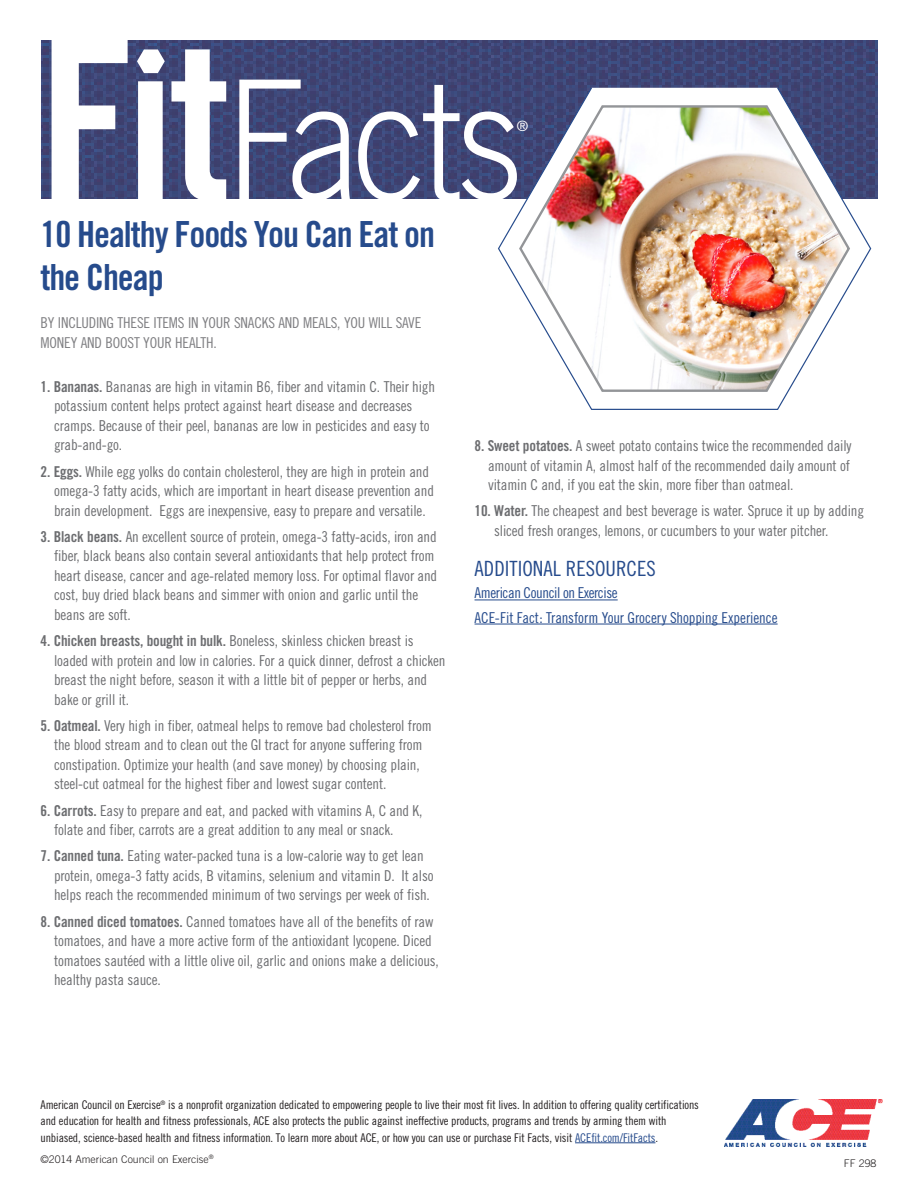
<style>
.page{position:relative;width:918px;height:1188px;background:#fff}
.page>*{position:absolute;margin:0;border:0;box-sizing:border-box;transform-origin:0 0}
.New_head{font:36px/43.2px "Trade Gothic Bold Cond Twenty";letter-spacing:-.03em;color:#264b8c}
.New_subhead{font:21px "Trade Gothic Cond Eighteen";color:#264b8c}
.Number_copy{font:15px/19.5px "Trade Gothic Cond Eighteen";letter-spacing:-.01em;color:#6c6d70}
.Number_copy-2{font:15px/19.5px "Trade Gothic Cond Eighteen";letter-spacing:-.01em;color:#808083}
.New_Resources{font:15px "Trade Gothic Cond Eighteen";letter-spacing:-.01em;color:#264b8c}
.t1{font:14.25px "Trade Gothic Cond Eighteen";color:#fff}
.t2{font:12px/16.5px "Trade Gothic Cond Eighteen";letter-spacing:-.01em;color:#231f20}
.t3{font:300 10.5px "Trade Gothic";color:#231f20}
.s1{font-family:"Trade Gothic Bold Cond Twenty"}
.s2{color:#264b8c}
</style>
<div class="page">
<img style="left:41px;top:41px;width:837px;height:157px">
<hr style="left:575px;top:1143px;width:80px;height:1px;background:#264b8c">
<img style="left:725px;top:1100px;width:157px;height:47px">
<svg style="left:52px;top:40px;width:465px;height:159px"></svg>
<svg style="left:497px;top:86px;width:375px;height:324px"></svg>
<img style="left:518px;top:103px;width:333px;height:290px">
<hr style="left:475px;top:600px;width:143px;height:1px;background:#264b8c">
<hr style="left:475px;top:624px;width:303px;height:1px;background:#264b8c">
<p class="t1" style="left:517px;top:117px;width:13px">®</p>
<p class="New_head" style="left:40px;top:213px;width:396px">10 Healthy Foods You Can Eat on the Cheap</p>
<p class="Number_copy-2" style="left:40px;top:313px;width:382px">BY INCLUDING THESE ITEMS IN YOUR SNACKS AND MEALS, YOU WILL SAVE<br>MONEY AND BOOST YOUR HEALTH.</p>
<p class="Number_copy" style="left:54px;top:377px;width:383px;text-indent:-14px"><span class="s1">1. Bananas.</span> Bananas are high in vitamin B6, fiber and vitamin C. Their high potassium content helps protect against heart disease and decreases cramps. Because of their peel, bananas are low in pesticides and easy to grab-and-go.</p>
<p class="Number_copy" style="left:54px;top:461px;width:382px;text-indent:-14px"><span class="s1">2. Eggs.</span> While egg yolks do contain cholesterol, they are high in protein and omega-3 fatty acids, which are important in heart disease prevention and brain development. Eggs are inexpensive, easy to prepare and versatile.</p>
<p class="Number_copy" style="left:54px;top:527px;width:385px;text-indent:-14px"><span class="s1">3. Black beans.</span> An excellent source of protein, omega-3 fatty-acids, iron and fiber, black beans also contain several antioxidants that help protect from heart disease, cancer and age-related memory loss. For optimal flavor and cost, buy dried black beans and simmer with onion and garlic until the beans are soft.</p>
<p class="Number_copy" style="left:54px;top:631px;width:393px;text-indent:-14px"><span class="s1">4. Chicken breasts, bought in bulk.</span> Boneless, skinless chicken breast is loaded with protein and low in calories. For a quick dinner, defrost a chicken breast the night before, season it with a little bit of pepper or herbs, and bake or grill it.</p>
<p class="Number_copy" style="left:54px;top:716px;width:379px;text-indent:-14px"><span class="s1">5. Oatmeal.</span> Very high in fiber, oatmeal helps to remove bad cholesterol from the blood stream and to clean out the GI tract for anyone suffering from constipation. Optimize your health (and save money) by choosing plain, steel-cut oatmeal for the highest fiber and lowest sugar content.</p>
<p class="Number_copy" style="left:54px;top:800px;width:370px;text-indent:-14px"><span class="s1">6. Carrots.</span> Easy to prepare and eat, and packed with vitamins A, C and K, folate and fiber, carrots are a great addition to any meal or snack.</p>
<p class="Number_copy" style="left:54px;top:846px;width:381px;text-indent:-14px"><span class="s1">7. Canned tuna.</span> Eating water-packed tuna is a low-calorie way to get lean protein, omega-3 fatty acids, B vitamins, selenium and vitamin D. It also helps reach the recommended minimum of two servings per week of fish.</p>
<p class="Number_copy" style="left:54px;top:911px;width:386px;text-indent:-14px"><span class="s1">8. Canned diced tomatoes.</span> Canned tomatoes have all of the benefits of raw tomatoes, and have a more active form of the antioxidant lycopene. Diced tomatoes sautéed with a little olive oil, garlic and onions make a delicious, healthy pasta sauce.</p>
<p class="Number_copy" style="left:488px;top:436px;width:365px;text-align:justify;text-indent:-14px"><span class="s1">8. Sweet potatoes.</span> A sweet potato contains twice the recommended daily amount of vitamin A, almost half of the recommended daily amount of vitamin C and, if you eat the skin, more fiber than oatmeal.</p>
<p class="Number_copy" style="left:494px;top:501px;width:371px;text-indent:-20px"><span class="s1">10. Water.</span> The cheapest and best beverage is water. Spruce it up by adding sliced fresh oranges, lemons, or cucumbers to your water pitcher.</p>
<p class="New_subhead" style="left:475px;top:556px;width:183px">ADDITIONAL RESOURCES</p>
<p class="New_Resources" style="left:475px;top:584px;width:145px">American Council on Exercise</p>
<p class="New_Resources" style="left:475px;top:608px;width:305px">ACE-Fit Fact: Transform Your Grocery Shopping Experience</p>
<p class="t2" style="left:40px;top:1096px;width:660px">American Council on Exercise<sup>®</sup> is a nonprofit organization dedicated to empowering people to live their most fit lives. In addition to offering quality certifications and education for health and fitness professionals, ACE also protects the public against ineffective products, programs and trends by arming them with unbiased, science-based health and fitness information. To learn more about ACE, or how you can use or purchase Fit Facts, visit <span class="s2">ACEfit.com/FitFacts</span>.</p>
<p class="t3" style="left:40px;top:1153px;width:175px">©2014 American Council on Exercise<sup>®</sup></p>
<p class="t3" style="left:844px;top:1157px;width:34px">FF 298</p>
</div>
